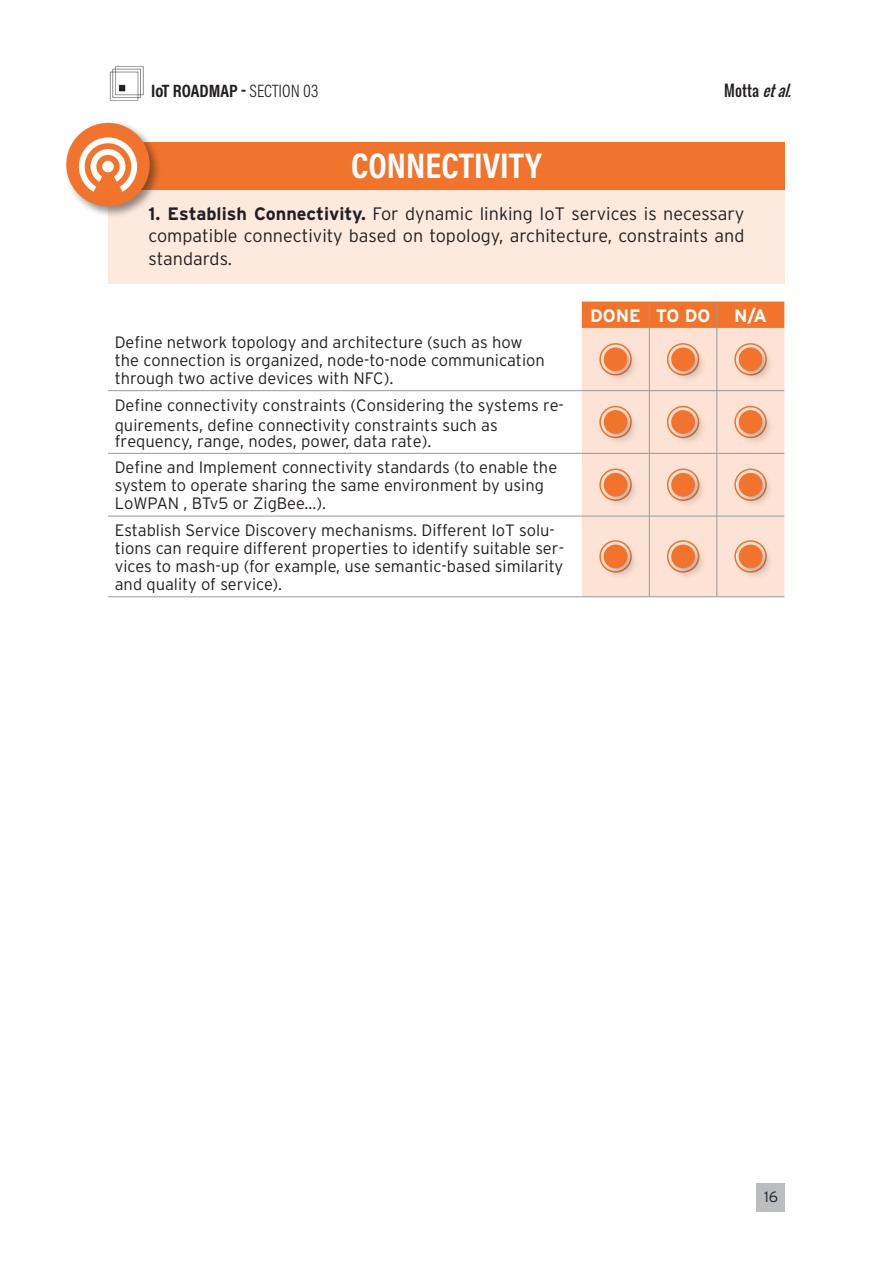
<style>
.page{position:relative;width:893px;height:1263px;background:#fff}
.page>*{position:absolute;margin:0;border:0;box-sizing:border-box;transform-origin:0 0}
.t1{font:700 36px "Acumin Pro Cond";color:#fff}
.Question{font:300 18px/22.5px "Interstate";color:#231f20;text-align:justify}
.t2{font:700 18px "Acumin Pro Cond";color:#231f20}
.Table_Title{font:700 18px "Interstate";color:#fff}
.Table_text{font:300 16.5px/18px "Interstate";color:#231f20}
.t3{font:15px "Oswald";color:#231f20}
.t4{font:300 15px "Interstate";color:#231f20}
.s1{font-weight:300}
.s2{font-style:italic}
.s3{font-weight:700}
.s4{font-family:"Helvetica Neue";font-weight:400}
</style>
<div class="page">
<div style="left:757px;top:1183px;width:28px;height:28px;background:#bcbdc0"></div>
<img style="left:109px;top:66px;width:35px;height:35px">
<div style="left:108px;top:174px;width:677px;height:110px;background:#fdeadf"></div>
<div style="left:108px;top:142px;width:677px;height:47px;background:#f2732b"></div>
<div style="left:64px;top:120px;width:98px;height:99px;background:#231f20;opacity:.5"></div>
<div style="left:66px;top:123px;width:84px;height:83px;background:#f2732b;border-radius:50%"></div>
<svg style="left:79px;top:137px;width:58px;height:55px"></svg>
<div style="left:582px;top:328px;width:202px;height:268px;background:#fce3d5"></div>
<div style="left:582px;top:302px;width:202px;height:26px;background:#f2732b"></div>
<hr style="left:649px;top:328px;width:1px;height:62px;background:#999">
<hr style="left:717px;top:328px;width:1px;height:62px;background:#999">
<hr style="left:649px;top:391px;width:1px;height:62px;background:#999">
<hr style="left:717px;top:391px;width:1px;height:62px;background:#999">
<hr style="left:649px;top:453px;width:1px;height:63px;background:#999">
<hr style="left:717px;top:453px;width:1px;height:63px;background:#999">
<hr style="left:649px;top:516px;width:1px;height:81px;background:#999">
<hr style="left:717px;top:516px;width:1px;height:81px;background:#999">
<hr style="left:108px;top:390px;width:474px;height:1px;background:#999">
<hr style="left:582px;top:390px;width:67px;height:1px;background:#999">
<hr style="left:649px;top:390px;width:68px;height:1px;background:#999">
<hr style="left:717px;top:390px;width:67px;height:1px;background:#999">
<hr style="left:108px;top:453px;width:474px;height:1px;background:#999">
<hr style="left:582px;top:453px;width:67px;height:1px;background:#999">
<hr style="left:649px;top:453px;width:68px;height:1px;background:#999">
<hr style="left:717px;top:453px;width:67px;height:1px;background:#999">
<hr style="left:108px;top:516px;width:474px;height:1px;background:#999">
<hr style="left:582px;top:516px;width:67px;height:1px;background:#999">
<hr style="left:649px;top:516px;width:68px;height:1px;background:#999">
<hr style="left:717px;top:516px;width:67px;height:1px;background:#999">
<hr style="left:108px;top:596px;width:474px;height:1px;background:#999">
<hr style="left:582px;top:596px;width:67px;height:1px;background:#999">
<hr style="left:649px;top:596px;width:68px;height:1px;background:#999">
<hr style="left:717px;top:596px;width:67px;height:1px;background:#999">
<div style="left:599px;top:343px;width:33px;height:32px;border:2px solid #f2732b;border-radius:50%"></div>
<div style="left:601px;top:345px;width:38px;height:38px;background:#231f20;opacity:.25"></div>
<div style="left:604px;top:347px;width:23px;height:24px;background:#f2732b;border-radius:50%"></div>
<div style="left:667px;top:343px;width:32px;height:32px;border:2px solid #f2732b;border-radius:50%"></div>
<div style="left:669px;top:345px;width:38px;height:38px;background:#231f20;opacity:.25"></div>
<div style="left:671px;top:347px;width:24px;height:24px;background:#f2732b;border-radius:50%"></div>
<div style="left:734px;top:343px;width:33px;height:32px;border:2px solid #f2732b;border-radius:50%"></div>
<div style="left:736px;top:345px;width:38px;height:38px;background:#231f20;opacity:.25"></div>
<div style="left:739px;top:347px;width:23px;height:24px;background:#f2732b;border-radius:50%"></div>
<div style="left:599px;top:406px;width:33px;height:32px;border:2px solid #f2732b;border-radius:50%"></div>
<div style="left:601px;top:408px;width:38px;height:38px;background:#231f20;opacity:.25"></div>
<div style="left:604px;top:410px;width:23px;height:24px;background:#f2732b;border-radius:50%"></div>
<div style="left:667px;top:406px;width:32px;height:32px;border:2px solid #f2732b;border-radius:50%"></div>
<div style="left:669px;top:408px;width:38px;height:38px;background:#231f20;opacity:.25"></div>
<div style="left:671px;top:410px;width:24px;height:24px;background:#f2732b;border-radius:50%"></div>
<div style="left:734px;top:406px;width:33px;height:32px;border:2px solid #f2732b;border-radius:50%"></div>
<div style="left:736px;top:408px;width:38px;height:38px;background:#231f20;opacity:.25"></div>
<div style="left:739px;top:410px;width:23px;height:24px;background:#f2732b;border-radius:50%"></div>
<div style="left:599px;top:468px;width:33px;height:33px;border:2px solid #f2732b;border-radius:50%"></div>
<div style="left:601px;top:470px;width:38px;height:39px;background:#231f20;opacity:.25"></div>
<div style="left:604px;top:473px;width:23px;height:24px;background:#f2732b;border-radius:50%"></div>
<div style="left:667px;top:468px;width:32px;height:33px;border:2px solid #f2732b;border-radius:50%"></div>
<div style="left:669px;top:470px;width:38px;height:39px;background:#231f20;opacity:.25"></div>
<div style="left:671px;top:473px;width:24px;height:24px;background:#f2732b;border-radius:50%"></div>
<div style="left:734px;top:468px;width:33px;height:33px;border:2px solid #f2732b;border-radius:50%"></div>
<div style="left:736px;top:470px;width:38px;height:39px;background:#231f20;opacity:.25"></div>
<div style="left:739px;top:473px;width:23px;height:24px;background:#f2732b;border-radius:50%"></div>
<div style="left:599px;top:540px;width:33px;height:33px;border:2px solid #f2732b;border-radius:50%"></div>
<div style="left:601px;top:542px;width:38px;height:38px;background:#231f20;opacity:.25"></div>
<div style="left:604px;top:544px;width:23px;height:24px;background:#f2732b;border-radius:50%"></div>
<div style="left:667px;top:540px;width:32px;height:33px;border:2px solid #f2732b;border-radius:50%"></div>
<div style="left:669px;top:542px;width:38px;height:38px;background:#231f20;opacity:.25"></div>
<div style="left:671px;top:544px;width:24px;height:24px;background:#f2732b;border-radius:50%"></div>
<div style="left:734px;top:540px;width:33px;height:33px;border:2px solid #f2732b;border-radius:50%"></div>
<div style="left:736px;top:542px;width:38px;height:38px;background:#231f20;opacity:.25"></div>
<div style="left:739px;top:544px;width:23px;height:24px;background:#f2732b;border-radius:50%"></div>
<p class="t2" style="left:151px;top:79px;width:169px">IoT ROADMAP - <span class="s1">SECTION 03</span></p>
<p class="t3" style="left:724px;top:79px;width:74px">Motta <span class="s2">etal.</span></p>
<h2 class="t1" style="left:351px;top:142px;width:192px">CONNECTIVITY</h2>
<p class="Question" style="left:148px;top:202px;width:597px"><span class="s3">1. Establish Connectivity.</span> For dynamic linking IoT services is necessary compatible connectivity based on topology, architecture, constraints and standards.</p>
<p class="Table_text" style="left:115px;top:333px;width:432px">Define network topology and architecture (such as how the connection is organized, node-to-node communication through two active devices with NFC).</p>
<p class="Table_text" style="left:115px;top:394px;width:451px;line-height:20.4px">Define connectivity constraints (Considering the systems re&shy;quirements, define conne<span class="s4">c</span>tivity constraints such as</p>
<p class="Table_text" style="left:115px;top:432px;width:318px">frequency, range, nodes, power, data rate).</p>
<p class="Table_text" style="left:115px;top:458px;width:444px">Define and Implement connectivity standards (to enable the system to operate sharing the same environment by using<br>LoWPAN , BTv5 or ZigBee...).</p>
<p class="Table_text" style="left:115px;top:521px;width:451px">Establish Service Discovery mechanisms. Different IoT solu&shy;tions can require different properties to identify suitable ser&shy;vices to mash-up (for example, use semantic-based similarity and quality of service).</p>
<p class="Table_Title" style="left:590px;top:306px;width:52px">DONE</p>
<p class="Table_Title" style="left:656px;top:306px;width:56px">TO DO</p>
<p class="Table_Title" style="left:734px;top:306px;width:34px">N/A</p>
<p class="t4" style="left:764px;top:1188px;width:15px">16</p>
</div>
